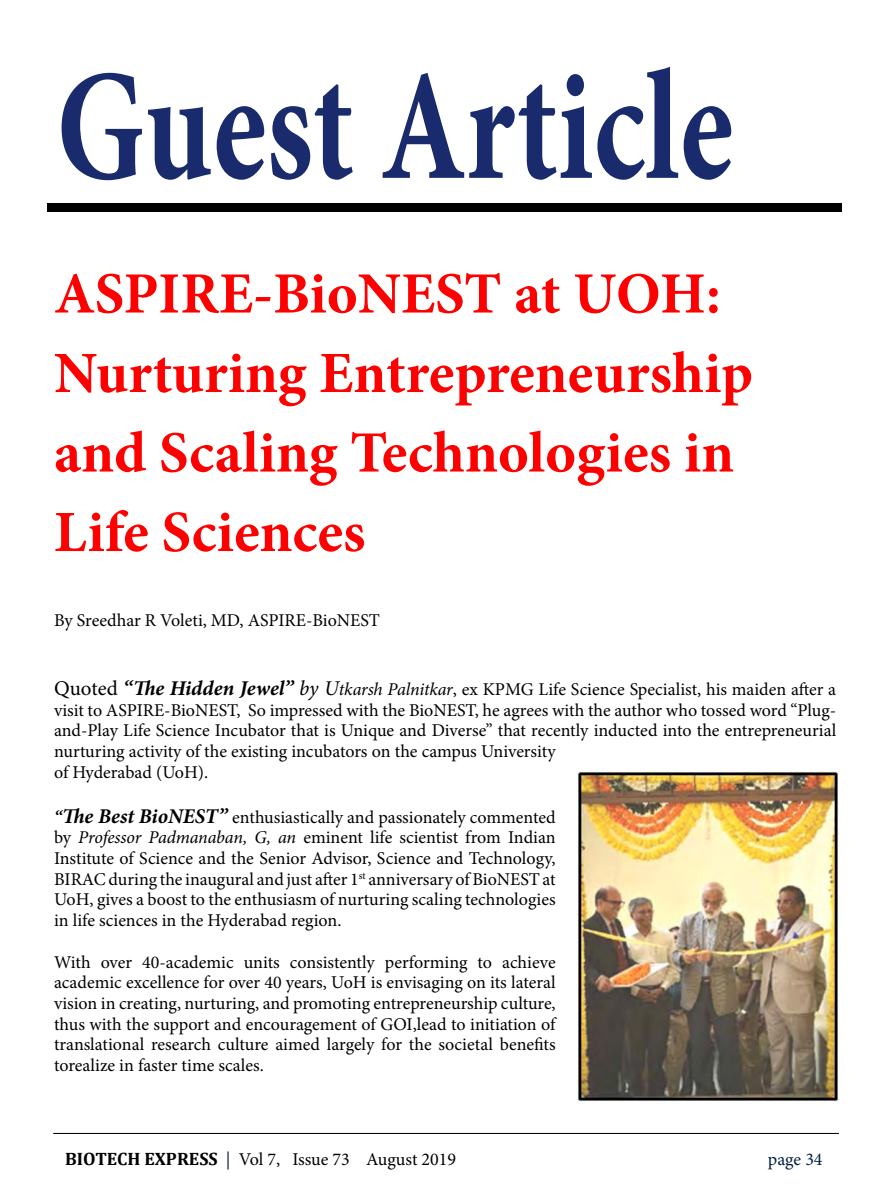
<style>
.page{position:relative;width:893px;height:1188px;background:#fff}
.page>*{position:absolute;margin:0;border:0;box-sizing:border-box;transform-origin:0 0}
.t1{font:700 157.95px "Minion Pro";color:#192b6c;scale:.77 1}
.t2{font:700 58.5px/79.5px "Minion Pro";color:#f00}
.t3{font:18px/20.7px "Minion Pro";color:#000;text-align:justify}
.t4{font:18px "Minion Pro";color:#002040}
.s1{font-size:21px}
.s2{font-weight:700;font-style:italic;font-size:21px}
.s3{font-style:italic;font-size:21px}
.s4{font-style:italic}
.s5{font-weight:700;font-style:italic}
.s6{font-family:"Cambria";font-weight:700}
.s7{color:#002040}
</style>
<div class="page">
<hr style="left:53px;top:1133px;width:785px;height:1px;background:#090909">
<img style="left:577px;top:771px;width:261px;height:330px">
<div style="left:47px;top:203px;width:794px;height:9px;background:#000"></div>
<h1 class="t1" style="left:56px;top:16px;width:880px">Guest Article</h1>
<h2 class="t2" style="left:54px;top:253px;width:700px">ASPIRE-BioNEST at UOH:<br>Nurturing Entrepreneurship and Scaling Technologies in<br>Life Sciences</h2>
<p class="t3" style="left:54px;top:610px;width:327px">By Sreedhar R Voleti, MD, ASPIRE-BioNEST</p>
<p class="t3" style="left:54px;top:679px;width:783px;text-align:left"><span class="s1">Quoted</span> <span class="s2">“The Hidden Jewel”</span> <span class="s3">by U</span><span class="s4">tkarsh Palnitkar</span>, ex KPMG Life Science Specialist, his maiden after a visit to ASPIRE-BioNEST, So impressed with the BioNEST, he agrees with the author who tossed word “Plug&shy;and-Play Life Science Incubator that is Unique and Diverse” that recently inducted into the entrepreneurial nurturing activity of the existing incubators on the campus University<br>of Hyderabad (UoH).</p>
<p class="t3" style="left:54px;top:807px;width:503px"><span class="s5">“</span><span class="s2">The Best BioNEST”</span> enthusiastically and passionately commented by <span class="s4">Professor Padmanaban, G, an</span> eminent life scientist from Indian Institute of Science and the Senior Advisor, Science and Technology, BIRAC during the inaugural and just after 1<sup>st</sup> anniversary of BioNEST at UoH, gives a boost to the enthusiasm of nurturing scaling technologies in life sciences in the Hyderabad region.</p>
<p class="t3" style="left:54px;top:952px;width:503px">With over 40-academic units consistently performing to achieve academic excellence for over 40 years, UoH is envisaging on its lateral vision in creating, nurturing, and promoting entrepreneurship culture, thus with the support and encouragement of GOI,lead to initiation of translational research culture aimed largely for the societal benefits torealize in faster time scales.</p>
<p class="t3" style="left:65px;top:1148px;width:392px"><span class="s6">BIOTECH EXPRESS</span> <span class="s7">|</span> Vol 7, Issue 73 August 2019</p>
<p class="t4" style="left:767px;top:1147px;width:56px">page 34</p>
</div>
